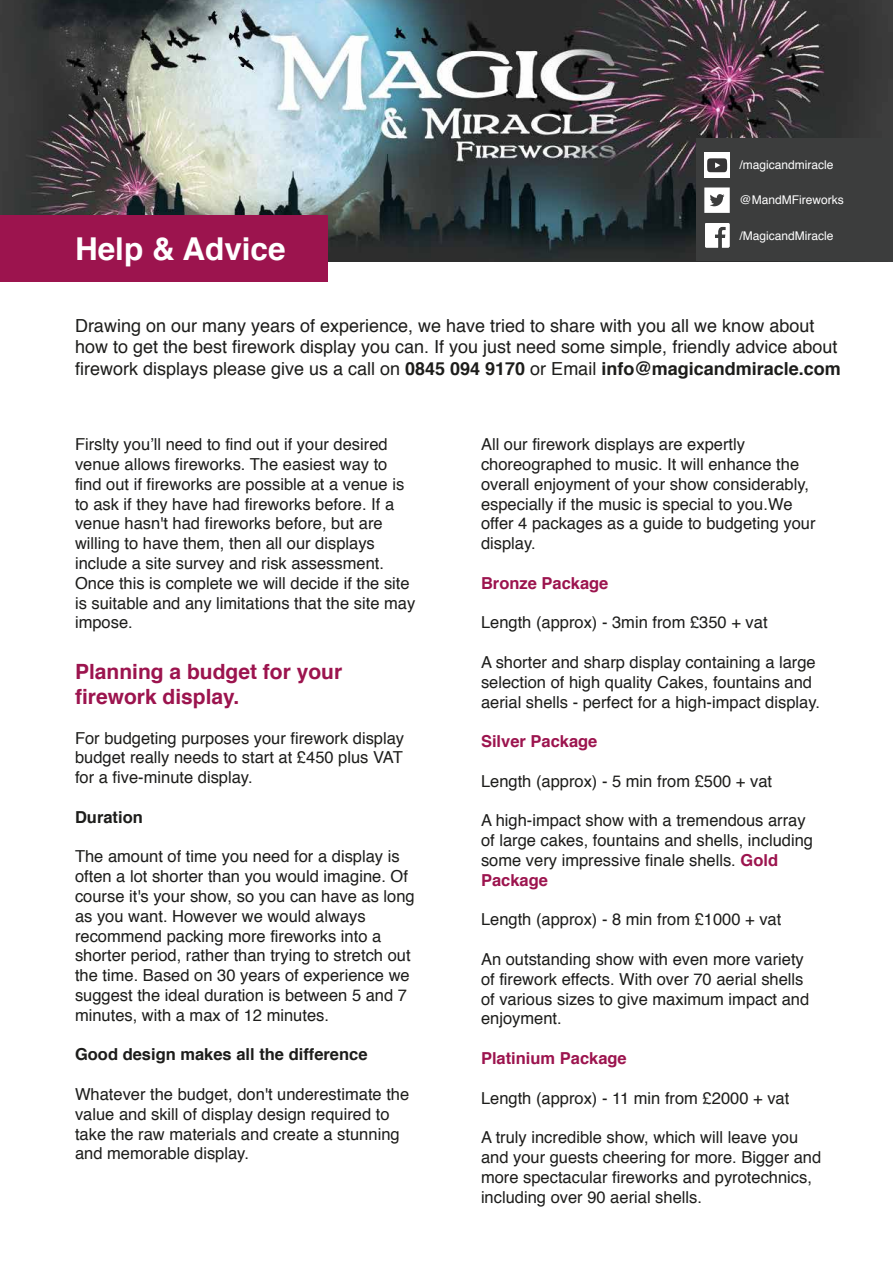
<style>
.page{position:relative;width:893px;height:1263px;background:#fff}
.page>*{position:absolute;margin:0;border:0;box-sizing:border-box;transform-origin:0 0}
.t1{font:700 31.5px "Helvetica";color:#fff}
.t2{font:700 21px/25.2px "Helvetica";color:#9c144e}
.t3{font:18px/21.6px "Helvetica";color:#1d1d1b}
.t4{font:16.5px/19.8px "Helvetica";color:#1d1d1b}
.t5{font:700 16.5px "Helvetica";color:#9c144e}
.t6{font:700 16.5px "Helvetica";color:#1d1d1b}
.t7{font:12px "Helvetica";color:#fff}
.s1{font-weight:700}
.s2{font-weight:700;color:#9c144e}
</style>
<div class="page">
<img style="left:0;top:0;width:893px;height:261px">
<div style="left:697px;top:138px;width:196px;height:122px;background:#3c3d3d"></div>
<div style="left:704px;top:152px;width:26px;height:26px;background:#fff"></div>
<svg style="left:707px;top:158px;width:20px;height:14px"></svg>
<svg style="left:704px;top:187px;width:26px;height:26px"></svg>
<svg style="left:705px;top:223px;width:24px;height:24px"></svg>
<div style="left:0;top:215px;width:327px;height:66px;background:#9c144e"></div>
<p class="t7" style="left:740px;top:156px;width:96px">/magicandmiracle</p>
<h1 class="t1" style="left:75px;top:224px;width:212px">Help &amp; Advice</h1>
<p class="t7" style="left:740px;top:191px;width:106px">@MandMFireworks</p>
<p class="t7" style="left:740px;top:227px;width:96px">/MagicandMiracle</p>
<p class="t3" style="left:75px;top:315px;width:767px">Drawing on our many years of experience, we have tried to share with you all we know about how to get the best firework display you can. If you just need some simple, friendly advice about firework displays please give us a call on <span class="s1">0845 094 9170</span> or Email <span class="s1">info@magicandmiracle.com</span></p>
<p class="t4" style="left:75px;top:435px;width:342px">Firslty you’ll need to find out if your desired venue allows fireworks. The easiest way to find out if fireworks are possible at a venue is to ask if they have had fireworks before. If a venue hasn't had fireworks before, but are willing to have them, then all our displays include a site survey and risk assessment.<br>Once this is complete we will decide if the site is suitable and any limitations that the site may impose.</p>
<p class="t2" style="left:75px;top:659px;width:269px">Planning a budget for your firework display.</p>
<p class="t4" style="left:75px;top:728px;width:331px;text-align:justify">For budgeting purposes your firework display budget really needs to start at £450 plus VAT for a five-minute display.</p>
<p class="t6" style="left:75px;top:804px;width:69px">Duration</p>
<p class="t4" style="left:75px;top:847px;width:341px">The amount of time you need for a display is often a lot shorter than you would imagine. Of course it's your show, so you can have as long as you want. However we would always recommend packing more fireworks into a shorter period, rather than trying to stretch out the time. Based on 30 years of experience we suggest the ideal duration is between 5 and 7 minutes, with a max of 12 minutes.</p>
<p class="t6" style="left:75px;top:1041px;width:294px">Good design makes all the difference</p>
<p class="t4" style="left:75px;top:1085px;width:336px">Whatever the budget, don't underestimate the value and skill of display design required to take the raw materials and create a stunning and memorable display.</p>
<p class="t4" style="left:481px;top:435px;width:336px">All our firework displays are expertly choreographed to music. It will enhance the overall enjoyment of your show considerably, especially if the music is special to you.We offer 4 packages as a guide to budgeting your display.</p>
<p class="t5" style="left:481px;top:570px;width:129px">Bronze Package</p>
<p class="t4" style="left:481px;top:613px;width:288px">Length (approx) - 3min from £350 + vat</p>
<p class="t4" style="left:481px;top:653px;width:341px">A shorter and sharp display containing a large selection of high quality Cakes, fountains and aerial shells - perfect for a high-impact display.</p>
<p class="t5" style="left:481px;top:728px;width:118px">Silver Package</p>
<p class="t4" style="left:481px;top:772px;width:293px">Length (approx) - 5 min from £500 + vat</p>
<p class="t4" style="left:481px;top:811px;width:333px">A high-impact show with a tremendous array of large cakes, fountains and shells, including some very impressive finale shells. <span class="s2">Gold Package</span></p>
<p class="t4" style="left:481px;top:910px;width:302px">Length (approx) - 8 min from £1000 + vat</p>
<p class="t4" style="left:481px;top:950px;width:330px">An outstanding show with even more variety of firework effects. With over 70 aerial shells of various sizes to give maximum impact and enjoyment.</p>
<p class="t5" style="left:481px;top:1045px;width:147px">Platinium Package</p>
<p class="t4" style="left:481px;top:1088px;width:310px">Length (approx) - 11 min from £2000 + vat</p>
<p class="t4" style="left:481px;top:1128px;width:342px">A truly incredible show, which will leave you and your guests cheering for more. Bigger and more spectacular fireworks and pyrotechnics, including over 90 aerial shells.</p>
</div>
